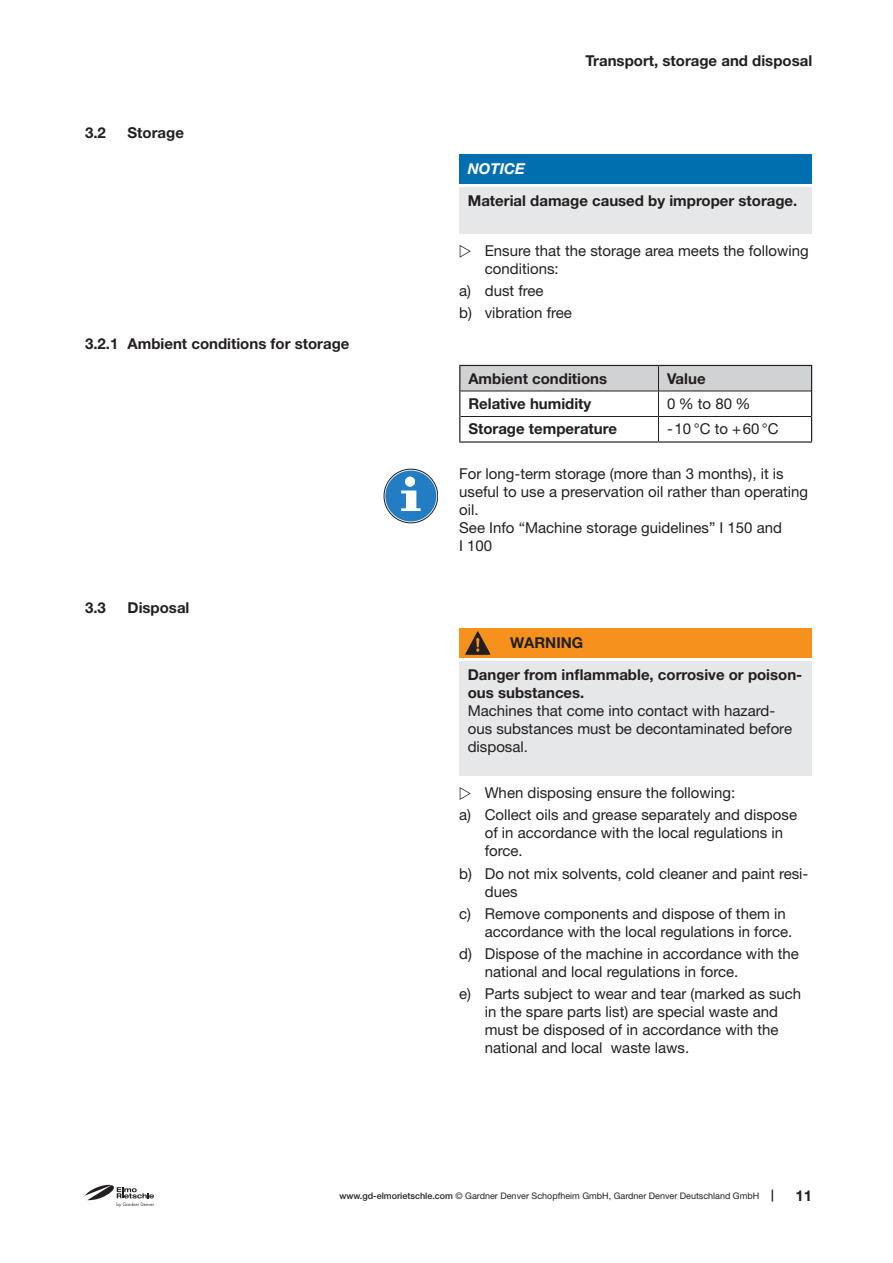
<style>
.page{position:relative;width:893px;height:1263px;background:#fff}
.page>*{position:absolute;margin:0;border:0;box-sizing:border-box;transform-origin:0 0}
.t1{font:15px/18px "Helvetica Neue LT Pro";color:#231f20}
.t2{font:700 15px/31.8px "Helvetica Neue LT Pro";color:#231f20}
.t3{font:italic 700 15px "Helvetica Neue LT Pro";color:#fff}
.t4{font:9px "Helvetica Neue LT Pro";color:#231f20}
.s1{font-weight:500}
.s2{font-weight:700;font-size:12px}
</style>
<div class="page">
<svg style="left:85px;top:1184px;width:69px;height:23px"></svg>
<svg style="left:384px;top:469px;width:54px;height:54px"></svg>
<div style="left:384px;top:469px;width:54px;height:54px;border:1px solid #1b171b;border-radius:50%"></div>
<div style="left:385px;top:471px;width:51px;height:50px;background:#227dc2;border-radius:50%"></div>
<svg style="left:401px;top:490px;width:20px;height:21px"></svg>
<div style="left:405px;top:477px;width:10px;height:10px;background:#fff;border-radius:50%"></div>
<div style="left:459px;top:154px;width:353px;height:30px;background:#006faf"></div>
<div style="left:459px;top:187px;width:353px;height:47px;background:#e6e7e9"></div>
<svg style="left:460px;top:245px;width:11px;height:13px"></svg>
<svg style="left:459px;top:365px;width:353px;height:76px"></svg>
<hr style="left:459px;top:441px;width:199px;height:2px;background:#231f20">
<hr style="left:658px;top:441px;width:154px;height:2px;background:#231f20">
<div style="left:459px;top:628px;width:353px;height:30px;background:#f6911e"></div>
<svg style="left:465px;top:631px;width:25px;height:24px"></svg>
<div style="left:459px;top:661px;width:353px;height:115px;background:#e6e7e9"></div>
<svg style="left:460px;top:787px;width:11px;height:13px"></svg>
<p class="t2" style="left:85px;top:117px;width:22px">3.2</p>
<p class="t2" style="left:128px;top:117px;width:58px">Storage</p>
<p class="t2" style="left:85px;top:327px;width:266px">3.2.1 Ambient conditions for storage</p>
<p class="t2" style="left:85px;top:591px;width:22px">3.3</p>
<p class="t2" style="left:128px;top:591px;width:63px">Disposal</p>
<p class="t2" style="left:585px;top:44px;width:228px">Transport, storage and disposal</p>
<p class="t3" style="left:468px;top:160px;width:59px">NOTICE</p>
<p class="t2" style="left:468px;top:184px;width:331px">Material damage caused by improper storage.</p>
<p class="t1" style="left:485px;top:241px;width:325px">Ensure that the storage area meets the following conditions:</p>
<p class="t1" style="left:459px;top:279px;width:114px;line-height:22.2px">a) dust free<br>b) vibration free</p>
<p class="t2" style="left:468px;top:362px;width:140px">Ambient conditions</p>
<p class="t2" style="left:667px;top:362px;width:40px">Value</p>
<p class="t2" style="left:468px;top:387px;width:124px">Relative humidity</p>
<p class="t1" style="left:667px;top:395px;width:85px">0 % to 80 %</p>
<p class="t2" style="left:468px;top:413px;width:150px">Storage temperature</p>
<p class="t1" style="left:667px;top:420px;width:113px">-10 °C to +60 °C</p>
<p class="t1" style="left:459px;top:464px;width:350px">For long-term storage (more than 3 months), it is useful to use a preservation oil rather than operating oil.<br>See Info “Machine storage guidelines” I 150 and<br>I 100</p>
<p class="t2" style="left:468px;top:627px;width:336px;text-indent:43px">WARNING<br>Danger from inflammable, corrosive or poison-</p>
<p class="t2" style="left:468px;top:677px;width:118px">ous substances.</p>
<p class="t1" style="left:468px;top:702px;width:326px">Machines that come into contact with hazard&shy;ous substances must be decontaminated before disposal.</p>
<p class="t1" style="left:459px;top:781px;width:339px;line-height:22.2px;text-indent:26px">When disposing ensure the following:<br>a) Collect oils and grease separately and dispose</p>
<p class="t1" style="left:485px;top:824px;width:300px">of in accordance with the local regulations in force.</p>
<p class="t1" style="left:485px;top:864px;width:325px;text-indent:-26px">b) Do not mix solvents, cold cleaner and paint resi&shy;dues</p>
<p class="t1" style="left:485px;top:904px;width:309px;text-indent:-26px">c) Remove components and dispose of them in accordance with the local regulations in force.</p>
<p class="t1" style="left:485px;top:944px;width:316px;text-indent:-26px">d) Dispose of the machine in accordance with the national and local regulations in force.</p>
<p class="t1" style="left:485px;top:985px;width:318px;text-indent:-26px">e) Parts subject to wear and tear (marked as such in the spare parts list) are special waste and must be disposed of in accordance with the national and local waste laws.</p>
<p class="t4" style="left:339px;top:1191px;width:436px"><span class="s1">www.gd-elmorietschle.com</span> © Gardner Denver Schopfheim GmbH, Gardner Denver Deutschland GmbH <span class="s2">|</span></p>
<p class="t2" style="left:795px;top:1180px;width:18px">11</p>
</div>
